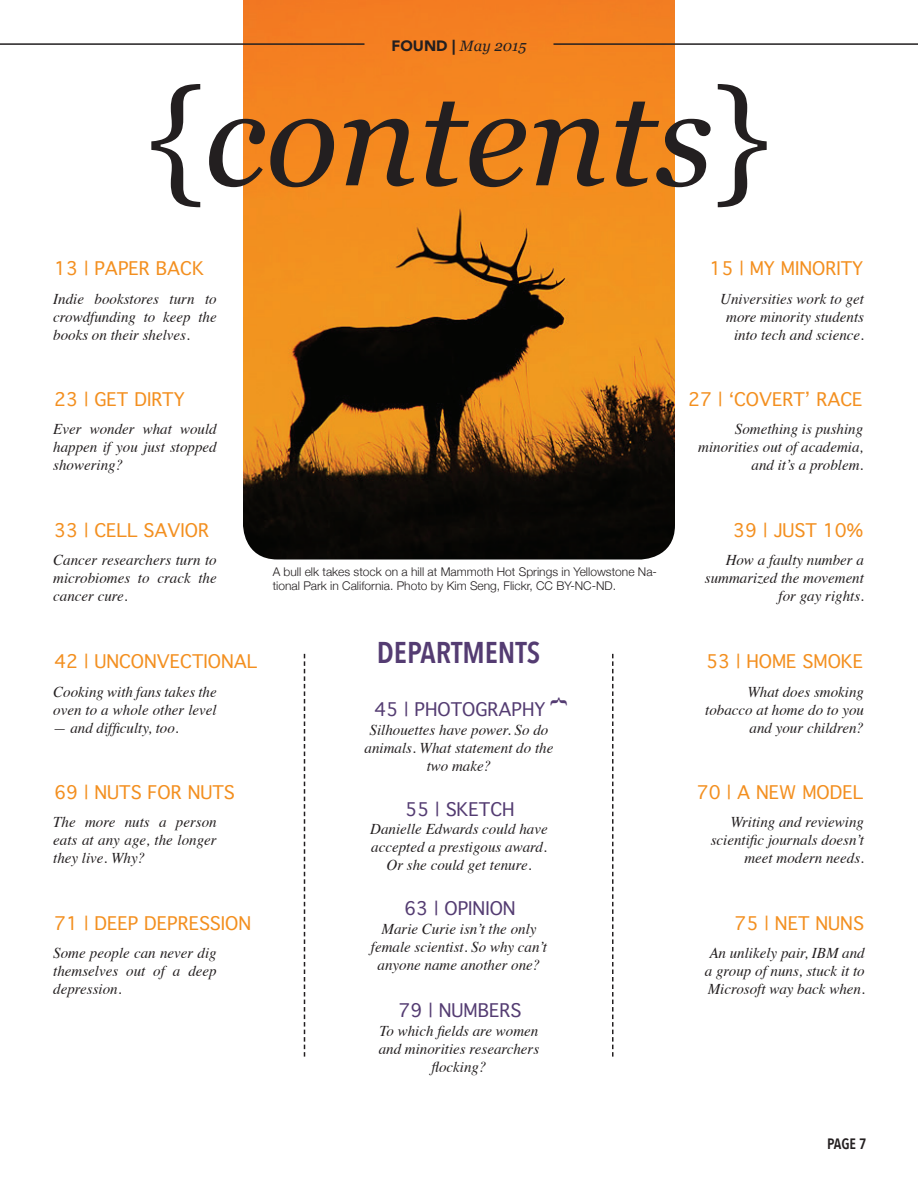
<style>
.page{position:relative;width:918px;height:1188px;background:#fff}
.page>*{position:absolute;margin:0;border:0;box-sizing:border-box;transform-origin:0 0}
.t1{font:italic 135px "Georgia";color:#231f20}
.t2{font:600 30px "Avenir Next Condensed";color:#543c72}
.t3{font:18px "Geneva";color:#f38f1f}
.t4{font:18px "Geneva";color:#543c72}
.t5{font:700 18px "Georgia";color:#543c72}
.t6{font:italic 15px/18px "Times";color:#231f20;text-align:justify}
.t7{font:italic 15px "Georgia";color:#231f20}
.t8{font:600 15px "Avenir Next Condensed";color:#231f20}
.t9{font:300 12px/14.4px "Helvetica Neue";color:#231f20}
.s1{font-family:"Avenir";font-weight:900;font-style:normal}
.s2{font-style:normal}
</style>
<div class="page">
<img style="left:243px;top:0;width:432px;height:560px">
<hr style="left:0;top:43px;width:364px;height:2px;background:#231f20">
<hr style="left:554px;top:43px;width:364px;height:2px;background:#231f20">
<svg style="left:304px;top:654px;width:1px;height:403px"></svg>
<svg style="left:612px;top:654px;width:2px;height:403px"></svg>
<p class="t7" style="left:392px;top:35px;width:136px"><span class="s1">FOUND |</span> May 2015</p>
<h1 class="t1" style="left:147px;top:40px;width:626px"><span class="s2">{</span>contents<span class="s2">}</span></h1>
<p class="t3" style="left:54px;top:258px;width:151px">13 | PAPER BACK</p>
<p class="t3" style="left:709px;top:258px;width:155px">15 | MY MINORITY</p>
<p class="t6" style="left:53px;top:289px;width:165px">Indie bookstores turn to crowdfunding to keep the books on their shelves.</p>
<p class="t6" style="left:720px;top:289px;width:145px;text-align:right">Universities work to get more minority students into tech and science.</p>
<p class="t3" style="left:54px;top:389px;width:132px">23 | GET DIRTY</p>
<p class="t6" style="left:53px;top:419px;width:165px">Ever wonder what would happen if you just stopped showering?</p>
<p class="t3" style="left:688px;top:389px;width:176px">27 | ‘COVERT’ RACE</p>
<p class="t6" style="left:698px;top:419px;width:166px;text-align:right">Something is pushing minorities out of academia, and it’s a problem.</p>
<p class="t3" style="left:54px;top:520px;width:157px">33 | CELL SAVIOR</p>
<p class="t3" style="left:733px;top:520px;width:132px">39 | JUST 10%</p>
<p class="t6" style="left:53px;top:551px;width:165px">Cancer researchers turn to microbiomes to crack the cancer cure.</p>
<p class="t6" style="left:705px;top:551px;width:161px;text-align:right">How a faulty number a summarized the movement for gay rights.</p>
<p class="t9" style="left:273px;top:564px;width:386px">A bull elk takes stock on a hill at Mammoth Hot Springs in Yellowstone Na&shy;tional Park in California. Photo by Kim Seng, Flickr, CC BY-NC-ND.</p>
<h2 class="t2" style="left:377px;top:627px;width:165px">DEPARTMENTS</h2>
<p class="t3" style="left:54px;top:651px;width:205px">42 | UNCONVECTIONAL</p>
<p class="t3" style="left:706px;top:651px;width:159px">53 | HOME SMOKE</p>
<p class="t6" style="left:53px;top:682px;width:165px">Cooking with fans takes the oven to a whole other level</p>
<p class="t6" style="left:53px;top:718px;width:127px">— and difficulty, too.</p>
<p class="t6" style="left:365px;top:720px;width:190px;text-align:center">Silhouettes have power. So do animals. What statement do the two make?</p>
<p class="t5" style="left:544px;top:706px;width:10px;rotate:-90deg">}</p>
<p class="t4" style="left:374px;top:699px;width:173px">45 | PHOTOGRAPHY</p>
<p class="t3" style="left:54px;top:782px;width:182px">69 | NUTS FOR NUTS</p>
<p class="t6" style="left:705px;top:682px;width:160px;text-align:right">What does smoking tobacco at home do to you and your children?</p>
<p class="t3" style="left:697px;top:782px;width:168px">70 | A NEW MODEL</p>
<p class="t4" style="left:405px;top:799px;width:111px">55 | SKETCH</p>
<p class="t6" style="left:53px;top:812px;width:165px">The more nuts a person eats at any age, the longer they live. Why?</p>
<p class="t6" style="left:711px;top:812px;width:155px;text-align:right">Writing and reviewing scientific journals doesn’t meet modern needs.</p>
<p class="t6" style="left:370px;top:819px;width:179px;text-align:center">Danielle Edwards could have accepted a prestigous award.<br>Or she could get tenure.</p>
<p class="t3" style="left:54px;top:913px;width:199px">71 | DEEP DEPRESSION</p>
<p class="t6" style="left:53px;top:943px;width:165px">Some people can never dig themselves out of a deep depression.</p>
<p class="t4" style="left:404px;top:899px;width:113px">63 | OPINION</p>
<p class="t6" style="left:371px;top:919px;width:178px;text-align:center">Marie Curie isn’t the only female scientist. So why can’t anyone name another one?</p>
<p class="t4" style="left:398px;top:1000px;width:124px">79 | NUMBERS</p>
<p class="t6" style="left:379px;top:1021px;width:162px;text-align:center">To which fields are women and minorities researchers flocking?</p>
<p class="t3" style="left:735px;top:913px;width:131px">75 | NET NUNS</p>
<p class="t6" style="left:705px;top:943px;width:161px">An unlikely pair, IBM and a group of nuns, stuck it to Microsoft way back when.</p>
<p class="t8" style="left:827px;top:1131px;width:41px">PAGE 7</p>
</div>
